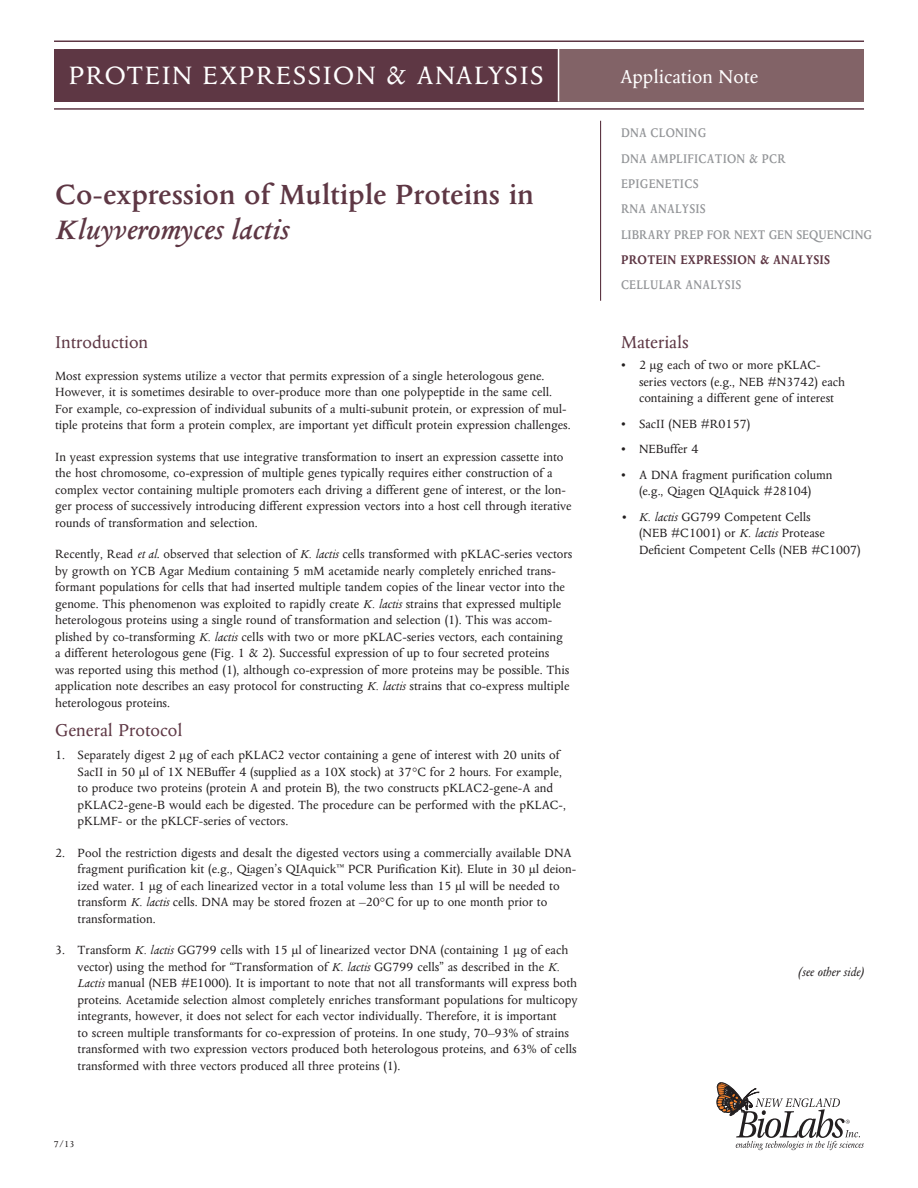
<style>
.page{position:relative;width:918px;height:1188px;background:#fff}
.page>*{position:absolute;margin:0;border:0;box-sizing:border-box;transform-origin:0 0}
.Intro_Head_Mkt_Sht_0{font:600 31.5px/34.5px "Columbus";color:#5e3744}
.Main_Header_Side_1_M{font:28.5px "Columbus";letter-spacing:.05em;color:#fff}
.t1{font:21px "Columbus";letter-spacing:.005em;color:#fff}
.Subhead_1_Mkt_Sht_09{font:19.5px "Columbus";color:#5e3744}
.Body_Text_Mkt_Sht_09{font:19.5px "Columbus";color:#5e3744}
.t2{font:600 14.25px/25.3px "Columbus";letter-spacing:.02em;color:#939598;scale:.85 1}
.t3{font:700 14.25px "Columbus";letter-spacing:.02em;color:#5e3744;scale:.85 1}
.Body_Text_Mkt_Sht_09-2{font:13.5px/16.5px "Columbus";color:#231f20}
.Subhead_1_Mkt_Sht_09-2{font:13.5px/16.5px "Columbus";color:#231f20}
.Body_Text_Mkt_Sht_09-3{font:italic 13.5px "Columbus";color:#231f20}
.Footnote_Sheets_09{font:9.75px "Columbus";color:#231f20}
.s1{font-style:italic}
</style>
<div class="page">
<svg style="left:717px;top:1083px;width:147px;height:67px"></svg>
<div style="left:54px;top:49px;width:810px;height:52px;background:#826367"></div>
<hr style="left:54px;top:40px;width:810px;height:2px;background:#5e3744">
<hr style="left:54px;top:108px;width:810px;height:2px;background:#5e3744">
<hr style="left:600px;top:121px;width:1px;height:180px;background:#5e3744">
<div style="left:54px;top:49px;width:505px;height:52px;background:#5e3744"></div>
<hr style="left:558px;top:49px;width:1px;height:53px;background:#fff">
<p class="Main_Header_Side_1_M" style="left:69px;top:60px;width:476px">PROTEIN EXPRESSION &amp; ANALYSIS</p>
<p class="Intro_Head_Mkt_Sht_0" style="left:55px;top:179px;width:480px">Co-expression of Multiple Proteins in<br><span class="s1">Kluyveromyces lactis</span></p>
<p class="Body_Text_Mkt_Sht_09" style="left:55px;top:332px;width:95px">Introduction</p>
<p class="Body_Text_Mkt_Sht_09-2" style="left:55px;top:367px;width:517px">Most expression systems utilize a vector that permits expression of a single heterologous gene.<br>However, it is sometimes desirable to over-produce more than one polypeptide in the same cell.<br>For example, co-expression of individual subunits of a multi-subunit protein, or expression of mul&shy;tiple proteins that form a protein complex, are important yet difficult protein expression challenges.</p>
<p class="Body_Text_Mkt_Sht_09-2" style="left:55px;top:448px;width:518px">In yeast expression systems that use integrative transformation to insert an expression cassette into the host chromosome, co-expression of multiple genes typically requires either construction of a complex vector containing multiple promoters each driving a different gene of interest, or the lon&shy;ger process of successively introducing different expression vectors into a host cell through iterative rounds of transformation and selection.</p>
<p class="Subhead_1_Mkt_Sht_09-2" style="left:55px;top:546px;width:519px">Recently, Read <span class="s1">et al</span>. observed that selection of <span class="s1">K. lactis</span> cells transformed with pKLAC-series vectors by growth on YCB Agar Medium containing 5 mM acetamide nearly completely enriched trans&shy;formant populations for cells that had inserted multiple tandem copies of the linear vector into the genome. This phenomenon was exploited to rapidly create <span class="s1">K. lactis</span> strains that expressed multiple heterologous proteins using a single round of transformation and selection (1). This was accom&shy;plished by co-transforming <span class="s1">K. lactis</span> cells with two or more pKLAC-series vectors, each containing<br>a different heterologous gene (Fig. 1 &amp; 2). Successful expression of up to four secreted proteins<br>was reported using this method (1), although co-expression of more proteins may be possible. This application note describes an easy protocol for constructing <span class="s1">K. lactis</span> strains that co-express multiple heterologous proteins.</p>
<p class="Subhead_1_Mkt_Sht_09" style="left:55px;top:720px;width:129px">General Protocol</p>
<p class="Body_Text_Mkt_Sht_09-2" style="left:78px;top:747px;width:490px;text-indent:-22px">1. Separately digest 2 μg of each pKLAC2 vector containing a gene of interest with 20 units of SacII in 50 μl of 1X NEBuffer 4 (supplied as a 10X stock) at 37°C for 2 hours. For example, to produce two proteins (protein A and protein B), the two constructs pKLAC2-gene-A and pKLAC2-gene-B would each be digested. The procedure can be performed with the pKLAC-, pKLMF- or the pKLCF-series of vectors.</p>
<p class="Body_Text_Mkt_Sht_09-2" style="left:78px;top:844px;width:500px;text-indent:-22px">2. Pool the restriction digests and desalt the digested vectors using a commercially available DNA fragment purification kit (e.g., Qiagen’s QIAquick<sup>™</sup> PCR Purification Kit). Elute in 30 μl deion&shy;ized water. 1 μg of each linearized vector in a total volume less than 15 μl will be needed to transform <span class="s1">K. lactis</span> cells. DNA may be stored frozen at –20°C for up to one month prior to transformation.</p>
<p class="Body_Text_Mkt_Sht_09-2" style="left:78px;top:942px;width:501px;text-indent:-22px">3. Transform <span class="s1">K. lactis</span> GG799 cells with 15 μl of linearized vector DNA (containing 1 μg of each vector) using the method for “Transformation of <span class="s1">K. lactis</span> GG799 cells” as described in the <span class="s1">K.<br>Lactis</span> manual (NEB #E1000). It is important to note that not all transformants will express both proteins. Acetamide selection almost completely enriches transformant populations for multicopy integrants, however, it does not select for each vector individually. Therefore, it is important<br>to screen multiple transformants for co-expression of proteins. In one study, 70–93% of strains transformed with two expression vectors produced both heterologous proteins, and 63% of cells transformed with three vectors produced all three proteins (1).</p>
<p class="Footnote_Sheets_09" style="left:54px;top:1139px;width:22px">7/13</p>
<h3 class="t1" style="left:620px;top:66px;width:140px">Application Note</h3>
<p class="t2" style="left:621px;top:121px;width:297px">DNA CLONING<br>DNA AMPLIFICATION &amp; PCR<br>EPIGENETICS<br>RNA ANALYSIS<br>LIBRARY PREP FOR NEXT GEN SEQUENCING</p>
<p class="t3" style="left:621px;top:252px;width:248px">PROTEIN EXPRESSION &amp; ANALYSIS</p>
<p class="t2" style="left:621px;top:273px;width:143px">CELLULAR ANALYSIS</p>
<p class="Subhead_1_Mkt_Sht_09" style="left:621px;top:332px;width:69px">Materials</p>
<p class="Subhead_1_Mkt_Sht_09-2" style="left:639px;top:357px;width:208px;text-indent:-18px">• 2 μg each of two or more pKLAC&shy;series vectors (e.g., NEB #N3742) each containing a different gene of interest</p>
<p class="Subhead_1_Mkt_Sht_09-2" style="left:621px;top:415px;width:131px">• SacII (NEB #R0157)</p>
<p class="Subhead_1_Mkt_Sht_09-2" style="left:621px;top:441px;width:79px">• NEBuffer 4</p>
<p class="Subhead_1_Mkt_Sht_09-2" style="left:621px;top:466px;width:213px;text-align:center">• A DNA fragment purification column (e.g., Qiagen QIAquick #28104)</p>
<p class="Subhead_1_Mkt_Sht_09-2" style="left:639px;top:508px;width:223px;text-indent:-18px"><span class="s1">• K. lactis</span> GG799 Competent Cells<br>(NEB #C1001) or <span class="s1">K. lactis</span> Protease<br>Deficient Competent Cells (NEB #C1007)</p>
<p class="Body_Text_Mkt_Sht_09-3" style="left:798px;top:965px;width:68px">(see other side)</p>
</div>
